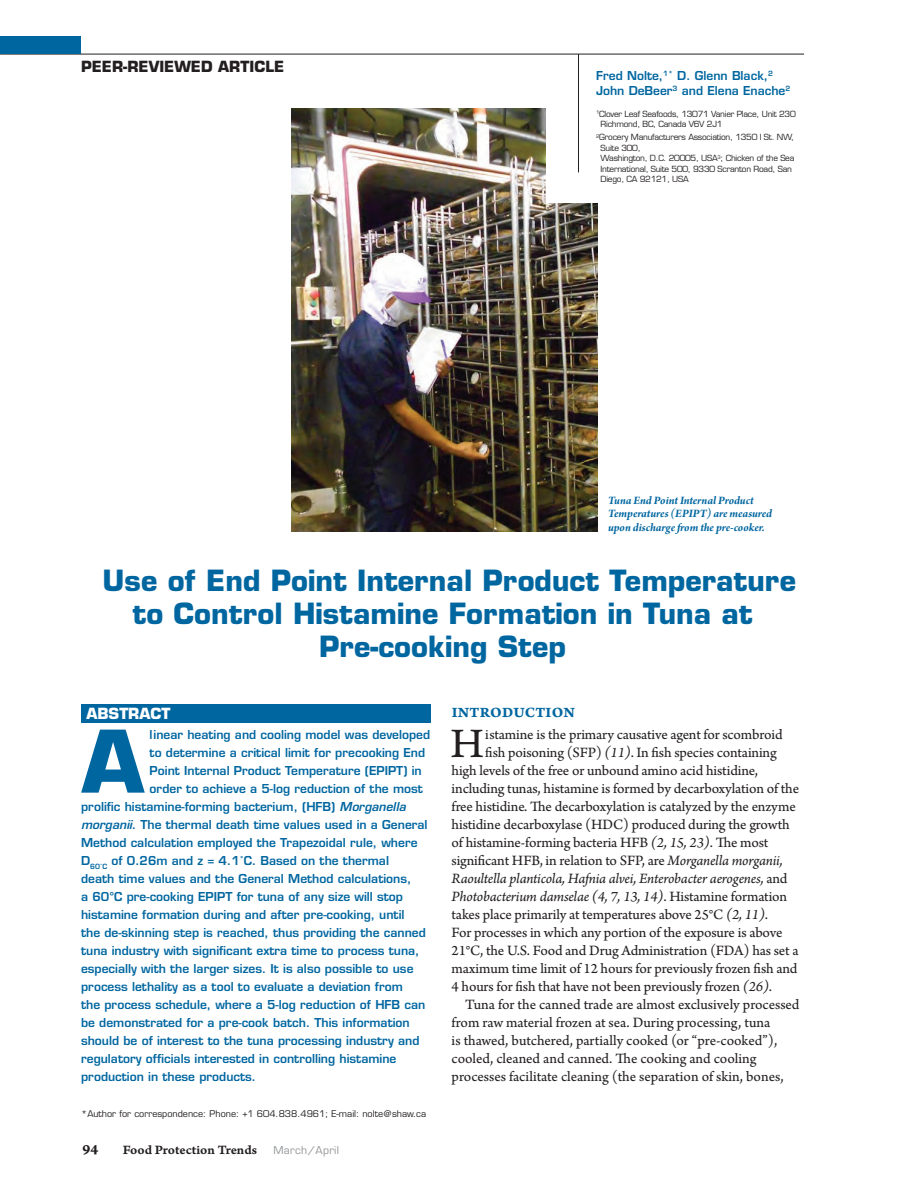
<style>
.page{position:relative;width:919px;height:1189px;background:#fff}
.page>*{position:absolute;margin:0;border:0;box-sizing:border-box;transform-origin:0 0}
.t1{font:700 84px "Eurostile";color:#0066a0}
.t2{font:44.1px "Arno Pro Sm Text";color:#231f20}
.t3{font:700 28.5px/33px "Eurostile";color:#0066a0;text-align:center}
.t4{font:15px/18px "Arno Pro Sm Text";letter-spacing:-.01em;color:#231f20}
.t5{font:15px/18px "Arno Pro Italic Sm Text";letter-spacing:-.015em;color:#231f20}
.t6{font:700 15px "Eurostile";color:#231f20}
.t7{font:15px "Arno Pro Bold Caption";letter-spacing:.015em;color:#0066a0}
.t8{font:700 15px "Eurostile";color:#fff}
.t9{font:15px "Arno Pro Bold Caption";color:#231f20}
.t10{font:13.5px "Arno Pro Smbd Caption";letter-spacing:-.005em;color:#231f20}
.t11{font:600 12px/15px "Eurostile";color:#0066a0}
.t12{font:12px/13.5px "Arno Pro Bold Italic Subhead";letter-spacing:-.005em;color:#0066a0}
.t13{font:9px "Eurostile";color:#231f20}
.t14{font:8.25px/10.5px "Eurostile";letter-spacing:-.03em;color:#231f20}
.s1{font-style:italic}
.s2{font-family:"Eurostile";font-size:10.5px;color:#939598}
.s3{font-family:"Arno Pro Italic Sm Text"}
.s4{font-family:"Arno Pro Sm Text"}
</style>
<div class="page">
<div style="left:81px;top:704px;width:349px;height:18px;background:#0066a0"></div>
<img style="left:291px;top:108px;width:306px;height:423px">
<div style="left:545px;top:54px;width:258px;height:149px;background:#fff"></div>
<hr style="left:578px;top:54px;width:1px;height:118px;background:#231f20">
<hr style="left:0;top:54px;width:803px;height:1px;background:#231f20">
<div style="left:0;top:36px;width:81px;height:18px;background:#0066a0"></div>
<p class="t6" style="left:81px;top:57px;width:204px">PEER-REVIEWED ARTICLE</p>
<p class="t11" style="left:596px;top:68px;width:196px">Fred Nolte,<sup>1*</sup> D. Glenn Black,<sup>2<br></sup>John DeBeer<sup>3</sup> and Elena Enache<sup>2</sup></p>
<p class="t14" style="left:600px;top:109px;width:196px;text-indent:-5px"><sup>1</sup>Clover Leaf Seafoods, 13071 Vanier Place, Unit 230<br>Richmond, BC, Canada V6V 2J1</p>
<p class="t14" style="left:600px;top:132px;width:195px;text-indent:-4px"><sup>2</sup>Grocery Manufacturers Association, 1350 I St. NW, Suite 300,<br>Washington, D.C. 20005, USA<sup>3</sup>; Chicken of the Sea International, Suite 500, 9330 Scranton Road, San Diego, CA 92121, USA</p>
<p class="t12" style="left:608px;top:494px;width:165px">Tuna End Point Internal Product<br>Temperatures (EPIPT) are measured upon discharge from the pre-cooker.</p>
<h3 class="t3" style="left:102px;top:564px;width:694px">Use of End Point Internal Product Temperature to Control Histamine Formation in Tuna at<br>Pre-cooking Step</h3>
<p class="t8" style="left:86px;top:704px;width:85px">ABSTRACT</p>
<h1 class="t1" style="left:82px;top:709px;width:63px">A</h1>
<p class="t11" style="left:149px;top:726px;width:282px">linear heating and cooling model was developed</p>
<p class="t11" style="left:149px;top:744px;width:277px">to determine a critical limit for precooking End</p>
<p class="t11" style="left:149px;top:762px;width:273px">Point Internal Product Temperature (EPIPT) in</p>
<p class="t11" style="left:149px;top:780px;width:274px">order to achieve a 5-log reduction of the most</p>
<p class="t11" style="left:81px;top:798px;width:326px">prolific histamine-forming bacterium, (HFB) <span class="s1">Morganella</span></p>
<p class="t11" style="left:81px;top:816px;width:348px"><span class="s1">morganii</span>. The thermal death time values used in a General</p>
<p class="t11" style="left:81px;top:834px;width:338px">Method calculation employed the Trapezoidal rule, where</p>
<p class="t11" style="left:81px;top:852px;width:309px">D<sub>60˚C</sub> of 0.26m and z = 4.1˚C. Based on the thermal</p>
<p class="t11" style="left:81px;top:870px;width:331px">death time values and the General Method calculations,</p>
<p class="t11" style="left:81px;top:888px;width:323px">a 60°C pre-cooking EPIPT for tuna of any size will stop</p>
<p class="t11" style="left:81px;top:906px;width:325px">histamine formation during and after pre-cooking, until</p>
<p class="t11" style="left:81px;top:924px;width:346px">the de-skinning step is reached, thus providing the canned</p>
<p class="t11" style="left:81px;top:942px;width:340px">tuna industry with significant extra time to process tuna,</p>
<p class="t11" style="left:81px;top:960px;width:334px">especially with the larger sizes. It is also possible to use</p>
<p class="t11" style="left:81px;top:978px;width:323px">process lethality as a tool to evaluate a deviation from</p>
<p class="t11" style="left:81px;top:996px;width:345px">the process schedule, where a 5-log reduction of HFB can</p>
<p class="t11" style="left:81px;top:1014px;width:330px">be demonstrated for a pre-cook batch. This information</p>
<p class="t11" style="left:81px;top:1032px;width:340px">should be of interest to the tuna processing industry and</p>
<p class="t11" style="left:81px;top:1050px;width:316px">regulatory officials interested in controlling histamine</p>
<p class="t11" style="left:81px;top:1068px;width:176px">production in these products.</p>
<p class="t13" style="left:81px;top:1107px;width:346px">*Author for correspondence: Phone: +1 604.838.4961; E-mail: nolte@shaw.ca</p>
<p class="t9" style="left:83px;top:1140px;width:17px">94</p>
<p class="t10" style="left:123px;top:1141px;width:218px">Food Protection Trends <span class="s2">March/April</span></p>
<p class="t7" style="left:451px;top:703px;width:125px">INTRODUCTION</p>
<h2 class="t2" style="left:450px;top:717px;width:35px">H</h2>
<p class="t4" style="left:485px;top:725px;width:299px">istamine is the primary causative agent for scombroid</p>
<p class="t4" style="left:485px;top:743px;width:293px">fish poisoning (SFP) <span class="s3">(11)</span>. In fish species containing</p>
<p class="t4" style="left:451px;top:761px;width:308px">high levels of the free or unbound amino acid histidine,</p>
<p class="t4" style="left:451px;top:779px;width:349px">including tunas, histamine is formed by decarboxylation of the</p>
<p class="t4" style="left:451px;top:797px;width:345px">free histidine. The decarboxylation is catalyzed by the enzyme</p>
<p class="t4" style="left:451px;top:815px;width:339px">histidine decarboxylase (HDC) produced during the growth</p>
<p class="t4" style="left:451px;top:833px;width:318px">of histamine-forming bacteria HFB <span class="s3">(2, 15, 23)</span>. The most</p>
<p class="t4" style="left:451px;top:851px;width:332px">significant HFB, in relation to SFP, are <span class="s3">Morganella morganii,</span></p>
<p class="t5" style="left:451px;top:869px;width:337px">Raoultella planticola, Hafnia alvei, Enterobacter aerogenes, <span class="s4">and<br></span>Photobacterium damselae (4, 7, 13, 14)<span class="s4">. Histamine formation</span></p>
<p class="t4" style="left:451px;top:905px;width:348px">takes place primarily at temperatures above 25°C <span class="s3">(2, 11)</span>.<br>For processes in which any portion of the exposure is above 21°C, the U.S. Food and Drug Administration (FDA) has set a maximum time limit of 12 hours for previously frozen fish and 4 hours for fish that have not been previously frozen <span class="s3">(26)</span>.</p>
<p class="t4" style="left:451px;top:995px;width:349px;text-indent:14px">Tuna for the canned trade are almost exclusively processed from raw material frozen at sea. During processing, tuna<br>is thawed, butchered, partially cooked (or “pre-cooked”), cooled, cleaned and canned. The cooking and cooling processes facilitate cleaning (the separation of skin, bones,</p>
</div>
